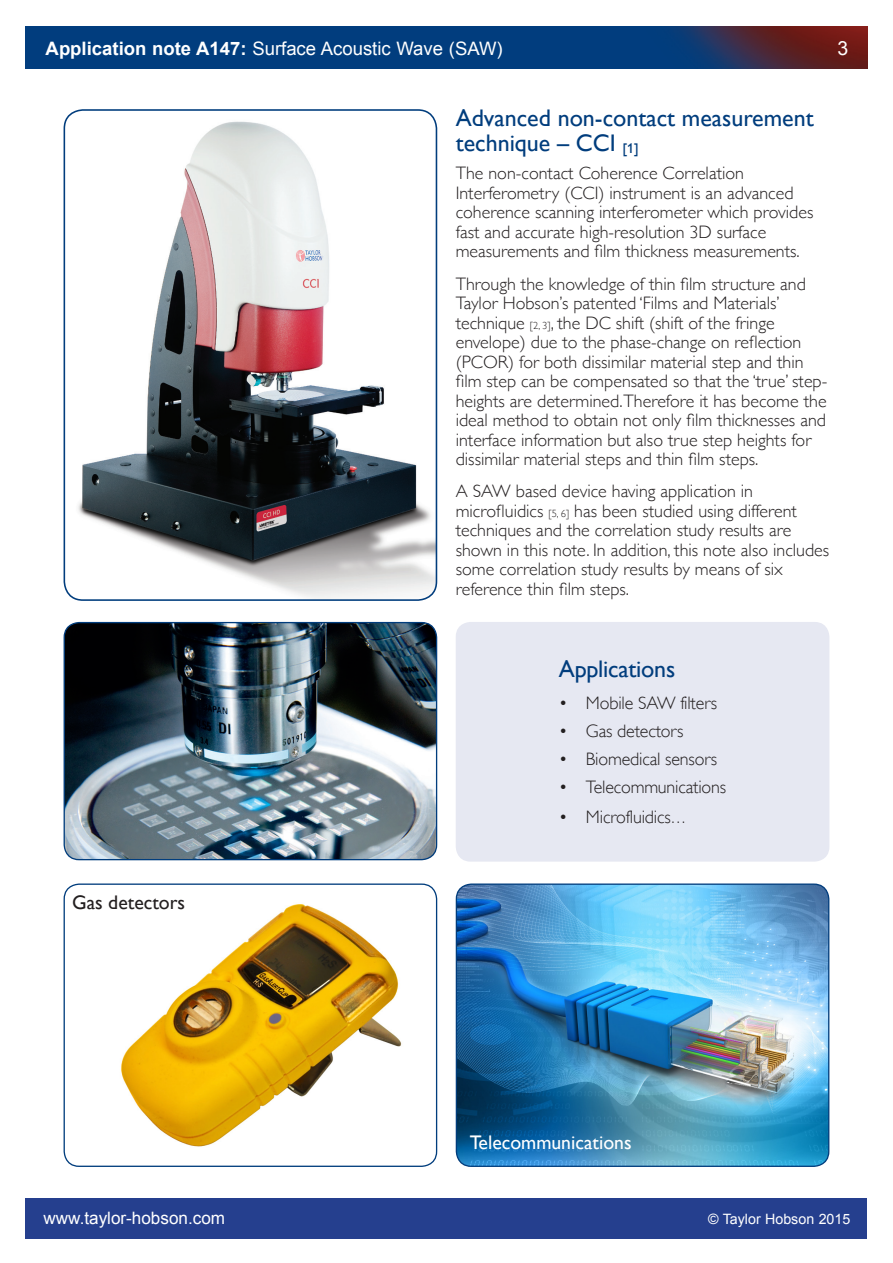
<style>
.page{position:relative;width:893px;height:1263px;background:#fff}
.page>*{position:absolute;margin:0;border:0;box-sizing:border-box;transform-origin:0 0}
.L3_heading{font:24px/25.5px "Gill Sans";color:#013d7d}
.L3_heading-2{font:24px "Gill Alt One";letter-spacing:-.01em;color:#013d7d}
.Body_bold{font:19.65px "Gill Alt One";color:#fff}
.Body_bold-2{font:19.65px "Gill Alt One";color:#231f20}
.t1{font:19.5px "Arial";color:#fff}
.t2{font:18.6px "Arial";color:#fff}
.Body{font:300 18px/19.5px "Gill Sans";color:#231f20}
.t3{font:300 18px "Gill Alt One";letter-spacing:-.01em;color:#231f20}
.Orders{font:17.1px "Arial";color:#fff}
.t4{font:14.25px "Arial";color:#fff}
.s1{font-weight:700}
.s2{font-size:10.5px}
.s3{font-size:15.75px}
</style>
<div class="page">
<div style="left:456px;top:622px;width:373px;height:240px;background:#e6e8f2;border-radius:15px"></div>
<img style="left:64px;top:885px;width:373px;height:281px">
<div style="left:64px;top:883px;width:373px;height:284px;border:1px solid #013d7d;border-radius:15px"></div>
<img style="left:26px;top:26px;width:841px;height:43px">
<div style="left:26px;top:1198px;width:841px;height:40px;background:#253f8e"></div>
<img style="left:64px;top:110px;width:372px;height:490px">
<div style="left:64px;top:109px;width:373px;height:492px;border:2px solid #013d7d;border-radius:19px"></div>
<img style="left:456px;top:885px;width:373px;height:281px">
<div style="left:456px;top:883px;width:373px;height:284px;border:1px solid #013d7d;border-radius:15px"></div>
<img style="left:64px;top:623px;width:373px;height:237px">
<div style="left:64px;top:622px;width:373px;height:238px;border:1px solid #013d7d;border-radius:15px"></div>
<p class="t2" style="left:46px;top:36px;width:459px"><span class="s1">Application note A147:</span> Surface Acoustic Wave (SAW)</p>
<p class="t1" style="left:837px;top:35px;width:12px">3</p>
<p class="L3_heading" style="left:456px;top:105px;width:360px">Advanced non-contact measurement technique – CCI <sub>[</sub><sub>1</sub><sub>]</sub></p>
<p class="Body" style="left:456px;top:163px;width:359px">The non-contact Coherence Correlation Interferometry (CCI) instrument is an advanced coherence scanning interferometer which provides fast and accurate high-resolution 3D surface measurements and film thickness measurements.</p>
<p class="Body" style="left:456px;top:273px;width:373px">Through the knowledge of thin film structure and Taylor Hobson’s patented ‘Films and Materials’ technique <span class="s2">[2, 3]</span>, the DC shift (shift of the fringe envelope) due to the phase-change on reflection (PCOR) for both dissimilar material step and thin film step can be compensated so that the ‘true’ step&shy;heights are determined.Therefore it has become the ideal method to obtain not only film thicknesses and interface information but also true step heights for dissimilar material steps and thin film steps.</p>
<p class="Body" style="left:456px;top:481px;width:375px">A SAW based device having application in microfluidics <span class="s2">[5, 6]</span> has been studied using different techniques and the correlation study results are shown in this note. In addition, this note also includes some correlation study results by means of six reference thin film steps.</p>
<p class="Body_bold-2" style="left:72px;top:890px;width:114px">Gas detectors</p>
<p class="L3_heading-2" style="left:559px;top:655px;width:118px">Applications</p>
<p class="t3" style="left:559px;top:693px;width:160px">• Mobile SAW filters</p>
<p class="t3" style="left:559px;top:721px;width:126px">• Gas detectors</p>
<p class="t3" style="left:559px;top:749px;width:160px">• Biomedical sensors</p>
<p class="t3" style="left:559px;top:777px;width:169px">• Telecommunications</p>
<p class="t3" style="left:559px;top:806px;width:129px">• Microfluidics<span class="s3">…</span></p>
<p class="Body_bold" style="left:470px;top:1131px;width:163px">Telecommunications</p>
<p class="Orders" style="left:44px;top:1206px;width:183px">www.taylor-hobson.com</p>
<p class="t4" style="left:708px;top:1209px;width:144px">© Taylor Hobson 2015</p>
</div>
